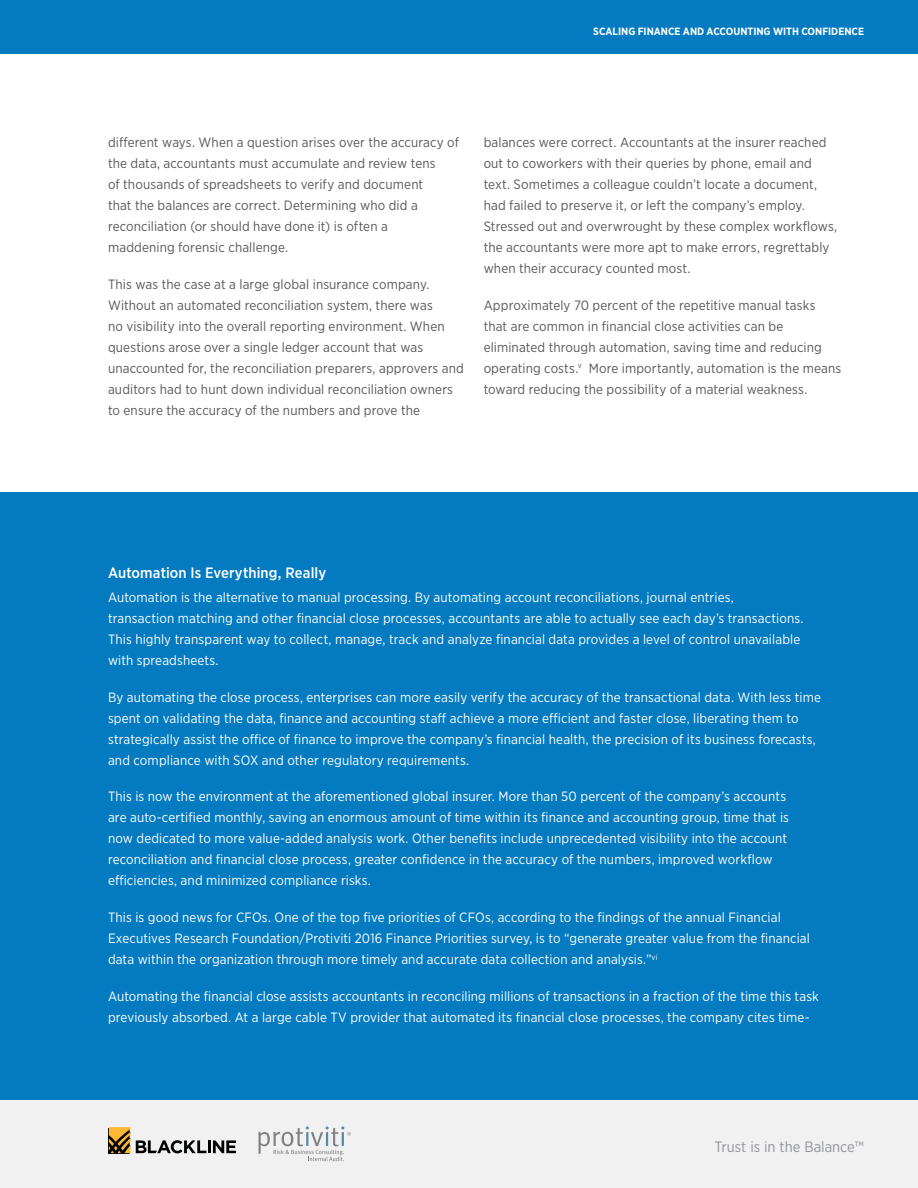
<style>
.page{position:relative;width:918px;height:1188px;background:#fff}
.page>*{position:absolute;margin:0;border:0;box-sizing:border-box;transform-origin:0 0}
.t1{font:500 15px "Gotham Narrow";letter-spacing:.01em;color:#fff}
.t2{font:15px "Gotham Narrow";color:#939598}
.t3{font:13.5px/21px "Gotham Narrow";letter-spacing:.01em;color:#fff}
.t4{font:13.5px/21px "Gotham Narrow";letter-spacing:.01em;color:#58595b}
.t5{font:700 10.5px "Gotham Narrow";color:#fff}
</style>
<div class="page">
<div style="left:0;top:1100px;width:918px;height:88px;background:#f1f1f2"></div>
<div style="left:0;top:0;width:918px;height:54px;background:#047bc1"></div>
<svg style="left:136px;top:1140px;width:100px;height:13px"></svg>
<svg style="left:108px;top:1127px;width:22px;height:27px"></svg>
<svg style="left:258px;top:1126px;width:93px;height:35px"></svg>
<div style="left:0;top:492px;width:918px;height:608px;background:#047bc1"></div>
<p class="t5" style="left:593px;top:25px;width:272px">SCALING FINANCE AND ACCOUNTING WITH CONFIDENCE</p>
<p class="t4" style="left:108px;top:131px;width:353px">different ways. When a question arises over the accuracy of the data, accountants must accumulate and review tens<br>of thousands of spreadsheets to verify and document<br>that the balances are correct. Determining who did a reconciliation (or should have done it) is often a<br>maddening forensic challenge.</p>
<p class="t4" style="left:108px;top:273px;width:357px">This was the case at a large global insurance company.<br>Without an automated reconciliation system, there was<br>no visibility into the overall reporting environment. When questions arose over a single ledger account that was unaccounted for, the reconciliation preparers, approvers and auditors had to hunt down individual reconciliation owners to ensure the accuracy of the numbers and prove the</p>
<p class="t4" style="left:484px;top:131px;width:355px">balances were correct. Accountants at the insurer reached out to coworkers with their queries by phone, email and text. Sometimes a colleague couldn’t locate a document, had failed to preserve it, or left the company’s employ.<br>Stressed out and overwrought by these complex workflows, the accountants were more apt to make errors, regrettably when their accuracy counted most.</p>
<p class="t4" style="left:484px;top:294px;width:359px">Approximately 70 percent of the repetitive manual tasks that are common in financial close activities can be eliminated through automation, saving time and reducing operating costs.<sup>v</sup> More importantly, automation is the means toward reducing the possibility of a material weakness.</p>
<p class="t1" style="left:108px;top:563px;width:220px">Automation Is Everything, Really</p>
<p class="t3" style="left:108px;top:586px;width:697px">Automation is the alternative to manual processing. By automating account reconciliations, journal entries, transaction matching and other financial close processes, accountants are able to actually see each day’s transactions.<br>This highly transparent way to collect, manage, track and analyze financial data provides a level of control unavailable with spreadsheets.</p>
<p class="t3" style="left:108px;top:686px;width:715px">By automating the close process, enterprises can more easily verify the accuracy of the transactional data. With less time spent on validating the data, finance and accounting staff achieve a more efficient and faster close, liberating them to strategically assist the office of finance to improve the company’s financial health, the precision of its business forecasts, and compliance with SOX and other regulatory requirements.</p>
<p class="t3" style="left:108px;top:786px;width:683px">This is now the environment at the aforementioned global insurer. More than 50 percent of the company’s accounts are auto-certified monthly, saving an enormous amount of time within its finance and accounting group, time that is now dedicated to more value-added analysis work. Other benefits include unprecedented visibility into the account reconciliation and financial close process, greater confidence in the accuracy of the numbers, improved workflow efficiencies, and minimized compliance risks.</p>
<p class="t3" style="left:108px;top:907px;width:704px">This is good news for CFOs. One of the top five priorities of CFOs, according to the findings of the annual Financial<br>Executives Research Foundation/Protiviti 2016 Finance Priorities survey, is to “generate greater value from the financial data within the organization through more timely and accurate data collection and analysis.”<sup>vi</sup></p>
<p class="t3" style="left:108px;top:985px;width:712px">Automating the financial close assists accountants in reconciling millions of transactions in a fraction of the time this task previously absorbed. At a large cable TV provider that automated its financial close processes, the company cites time-</p>
<p class="t2" style="left:714px;top:1138px;width:151px">Trust is in the Balance™</p>
</div>
